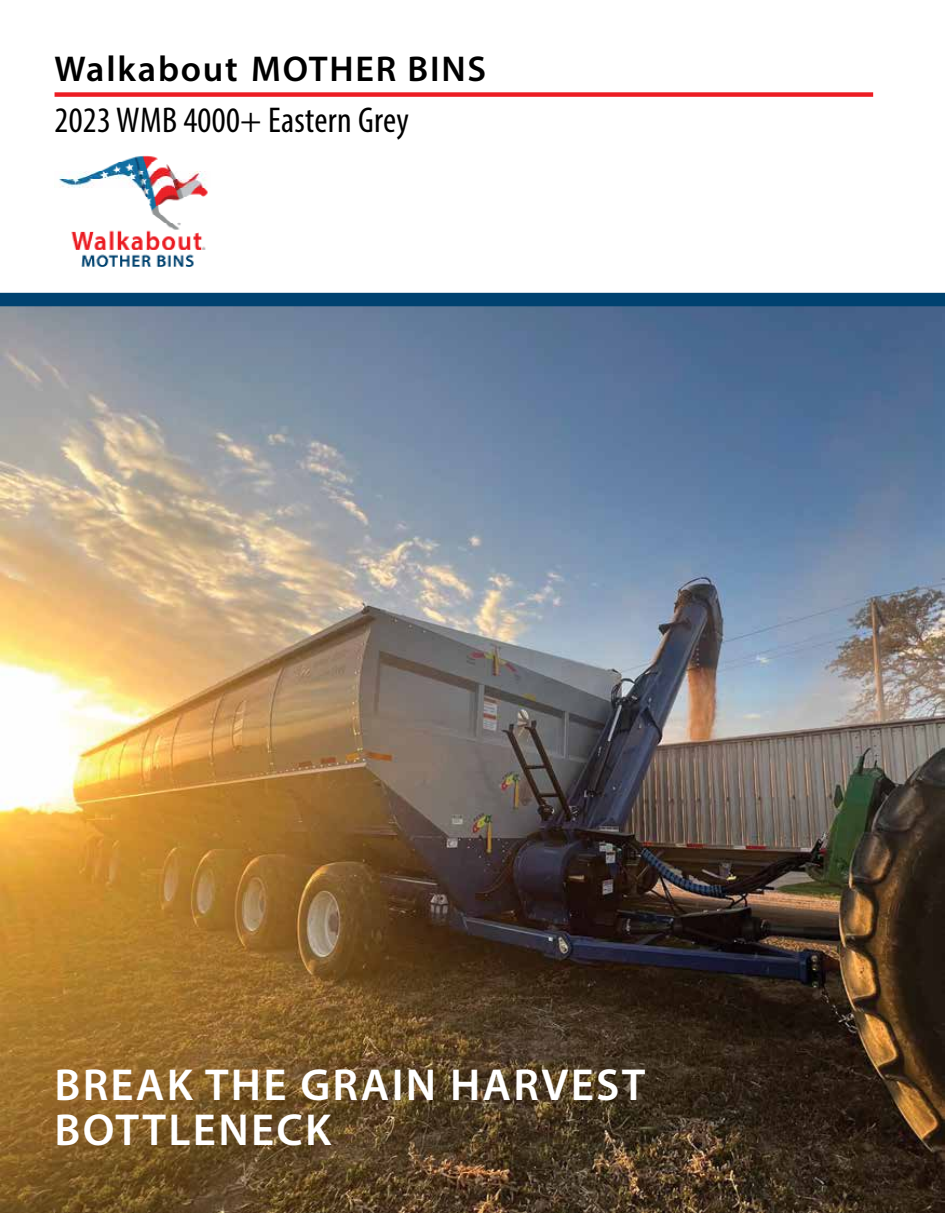
<style>
.page{position:relative;width:945px;height:1215px;background:#fff}
.page>*{position:absolute;margin:0;border:0;box-sizing:border-box;transform-origin:0 0}
.t1{font:600 45px/45px "Myriad Pro";letter-spacing:.05em;color:#fff}
.t2{font:condensed 36px "Myriad Pro";letter-spacing:.01em;color:#000}
.t3{font:600 36px "Myriad Pro";letter-spacing:.05em;color:#000}
</style>
<div class="page">
<div style="left:55px;top:92px;width:818px;height:5px;background:#ed1d23"></div>
<img style="left:59px;top:155px;width:149px;height:112px">
<img style="left:0;top:306px;width:945px;height:907px">
<div style="left:0;top:293px;width:945px;height:13px;background:#004270"></div>
<p class="t3" style="left:55px;top:46px;width:433px">Walkabout MOTHER BINS</p>
<p class="t2" style="left:55px;top:98px;width:356px">2023 WMB 4000+ Eastern Grey</p>
<p class="t1" style="left:55px;top:1062px;width:592px">BREAK THE GRAIN HARVEST<br>BOTTLENECK</p>
</div>
